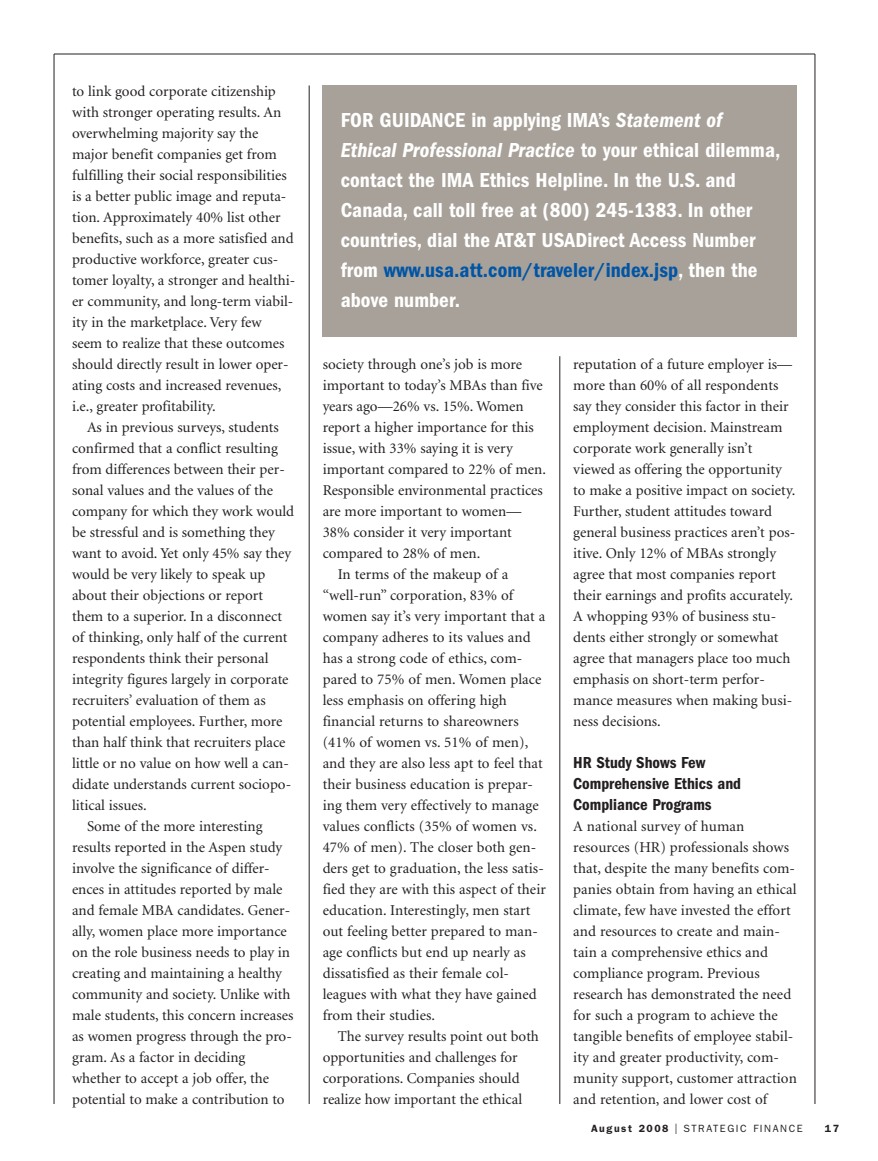
<style>
.page{position:relative;width:878px;height:1161px;background:#fff}
.page>*{position:absolute;margin:0;border:0;box-sizing:border-box;transform-origin:0 0}
.t1{font:600 condensed 21px/30px "Franklin Gothic";letter-spacing:.005em;color:#fff}
.t2{font:600 condensed 16.5px/21px "Franklin Gothic";color:#231f20}
.t3{font:15px/21px "Minion";color:#231f20}
.t4{font:10.5px "Franklin Gothic";letter-spacing:.15em;color:#231f20}
.t5{font:600 10.5px "Franklin Gothic";color:#231f20}
.s1{font-style:italic}
.s2{color:#0155a5}
.s3{font-weight:600}
.s4{font-size:15px}
</style>
<div class="page">
<hr style="left:814px;top:54px;width:1px;height:1050px;background:#231f20">
<hr style="left:54px;top:54px;width:1px;height:1050px;background:#231f20">
<hr style="left:54px;top:54px;width:760px;height:1px;background:#231f20">
<hr style="left:309px;top:86px;width:1px;height:1018px;background:#231f20">
<hr style="left:559px;top:356px;width:1px;height:748px;background:#231f20">
<div style="left:322px;top:86px;width:474px;height:252px;background:#a8a199"></div>
<p class="t3" style="left:72px;top:82px;width:224px">to link good corporate citizenship with stronger operating results. An overwhelming majority say the major benefit companies get from fulfilling their social responsibilities is a better public image and reputa&shy;tion. Approximately 40% list other benefits, such as a more satisfied and productive workforce, greater cus&shy;tomer loyalty, a stronger and healthi&shy;er community, and long-term viabil&shy;ity in the marketplace. Very few seem to realize that these outcomes should directly result in lower oper&shy;ating costs and increased revenues, i.e., greater profitability.</p>
<p class="t3" style="left:87px;top:418px;width:193px">As in previous surveys, students</p>
<p class="t3" style="left:72px;top:439px;width:207px">confirmed that a conflict resulting</p>
<p class="t3" style="left:72px;top:460px;width:214px">from differences between their per-</p>
<p class="t3" style="left:72px;top:481px;width:203px">sonal values and the values of the</p>
<p class="t3" style="left:72px;top:502px;width:224px">company for which they work would</p>
<p class="t3" style="left:72px;top:523px;width:204px">be stressful and is something they</p>
<p class="t3" style="left:72px;top:544px;width:221px">want to avoid. Yet only 45% say they</p>
<p class="t3" style="left:72px;top:565px;width:195px">would be very likely to speak up</p>
<p class="t3" style="left:72px;top:586px;width:193px">about their objections or report</p>
<p class="t3" style="left:72px;top:607px;width:211px">them to a superior. In a disconnect</p>
<p class="t3" style="left:72px;top:628px;width:217px">of thinking, only half of the current</p>
<p class="t3" style="left:72px;top:649px;width:198px">respondents think their personal</p>
<p class="t3" style="left:72px;top:670px;width:218px">integrity figures largely in corporate</p>
<p class="t3" style="left:72px;top:691px;width:195px">recruiters’ evaluation of them as</p>
<p class="t3" style="left:72px;top:712px;width:212px">potential employees. Further, more</p>
<p class="t3" style="left:72px;top:733px;width:215px">than half think that recruiters place</p>
<p class="t3" style="left:72px;top:754px;width:218px">little or no value on how well a can-</p>
<p class="t3" style="left:72px;top:775px;width:221px">didate understands current sociopo-</p>
<p class="t3" style="left:72px;top:796px;width:76px">litical issues.</p>
<p class="t3" style="left:87px;top:817px;width:177px">Some of the more interesting</p>
<p class="t3" style="left:72px;top:838px;width:212px">results reported in the Aspen study</p>
<p class="t3" style="left:72px;top:859px;width:199px">involve the significance of differ-</p>
<p class="t3" style="left:72px;top:880px;width:212px">ences in attitudes reported by male</p>
<p class="t3" style="left:72px;top:901px;width:219px">and female MBA candidates. Gener-</p>
<p class="t3" style="left:72px;top:922px;width:216px">ally, women place more importance</p>
<p class="t3" style="left:72px;top:943px;width:219px">on the role business needs to play in</p>
<p class="t3" style="left:72px;top:964px;width:211px">creating and maintaining a healthy</p>
<p class="t3" style="left:72px;top:985px;width:220px">community and society. Unlike with</p>
<p class="t3" style="left:72px;top:1006px;width:223px">male students, this concern increases</p>
<p class="t3" style="left:72px;top:1027px;width:221px">as women progress through the pro-</p>
<p class="t3" style="left:72px;top:1048px;width:175px">gram. As a factor in deciding</p>
<p class="t3" style="left:72px;top:1069px;width:198px">whether to accept a job offer, the</p>
<p class="t3" style="left:72px;top:1090px;width:214px">potential to make a contribution to</p>
<p class="t1" style="left:340px;top:106px;width:441px">FOR GUIDANCE in applying IMA’s <span class="s1">Statement of Ethical Professional Practice</span> to your ethical dilemma, contact the IMA Ethics Helpline. In the U.S. and Canada, call toll free at (800) 245-1383. In other countries, dial the AT&amp;T USADirect Access Number from <span class="s2">www.usa.att.com/traveler/index.jsp</span>, then the above number.</p>
<p class="t3" style="left:323px;top:355px;width:201px">society through one’s job is more</p>
<p class="t3" style="left:323px;top:376px;width:221px">important to today’s MBAs than five</p>
<p class="t3" style="left:323px;top:397px;width:202px">years ago—26% vs. 15%. Women</p>
<p class="t3" style="left:323px;top:418px;width:213px">report a higher importance for this</p>
<p class="t3" style="left:323px;top:439px;width:191px">issue, with 33% saying it is very</p>
<p class="t3" style="left:323px;top:460px;width:225px">important compared to 22% of men.</p>
<p class="t3" style="left:323px;top:481px;width:222px">Responsible environmental practices</p>
<p class="t3" style="left:323px;top:502px;width:200px">are more important to women—</p>
<p class="t3" style="left:323px;top:523px;width:191px">38% consider it very important</p>
<p class="t3" style="left:323px;top:544px;width:159px">compared to 28% of men.</p>
<p class="t3" style="left:338px;top:565px;width:172px">In terms of the makeup of a</p>
<p class="t3" style="left:323px;top:586px;width:192px">“well-run” corporation, 83% of</p>
<p class="t3" style="left:323px;top:607px;width:224px">women say it’s very important that a</p>
<p class="t3" style="left:323px;top:628px;width:209px">company adheres to its values and</p>
<p class="t3" style="left:323px;top:649px;width:201px">has a strong code of ethics, com-</p>
<p class="t3" style="left:323px;top:670px;width:220px">pared to 75% of men. Women place</p>
<p class="t3" style="left:323px;top:691px;width:186px">less emphasis on offering high</p>
<p class="t3" style="left:323px;top:712px;width:198px">financial returns to shareowners</p>
<p class="t3" style="left:323px;top:733px;width:207px">(41% of women vs. 51% of men),</p>
<p class="t3" style="left:323px;top:754px;width:221px">and they are also less apt to feel that</p>
<p class="t3" style="left:323px;top:775px;width:212px">their business education is prepar-</p>
<p class="t3" style="left:323px;top:796px;width:217px">ing them very effectively to manage</p>
<p class="t3" style="left:323px;top:817px;width:216px">values conflicts (35% of women vs.</p>
<p class="t3" style="left:323px;top:838px;width:215px">47% of men). The closer both gen-</p>
<p class="t3" style="left:323px;top:859px;width:223px">ders get to graduation, the less satis-</p>
<p class="t3" style="left:323px;top:880px;width:225px">fied they are with this aspect of their</p>
<p class="t3" style="left:323px;top:901px;width:209px">education. Interestingly, men start</p>
<p class="t3" style="left:323px;top:922px;width:217px">out feeling better prepared to man-</p>
<p class="t3" style="left:323px;top:943px;width:204px">age conflicts but end up nearly as</p>
<p class="t3" style="left:323px;top:964px;width:188px">dissatisfied as their female col-</p>
<p class="t3" style="left:323px;top:985px;width:215px">leagues with what they have gained</p>
<p class="t3" style="left:323px;top:1006px;width:114px">from their studies.</p>
<p class="t3" style="left:338px;top:1027px;width:203px">The survey results point out both</p>
<p class="t3" style="left:323px;top:1048px;width:197px">opportunities and challenges for</p>
<p class="t3" style="left:323px;top:1069px;width:198px">corporations. Companies should</p>
<p class="t3" style="left:323px;top:1090px;width:201px">realize how important the ethical</p>
<p class="t3" style="left:573px;top:355px;width:223px">reputation of a future employer is— more than 60% of all respondents say they consider this factor in their employment decision. Mainstream corporate work generally isn’t viewed as offering the opportunity to make a positive impact on society.<br>Further, student attitudes toward general business practices aren’t pos&shy;itive. Only 12% of MBAs strongly agree that most companies report their earnings and profits accurately.<br>A whopping 93% of business stu&shy;dents either strongly or somewhat agree that managers place too much emphasis on short-term perfor&shy;mance measures when making busi&shy;ness decisions.</p>
<p class="t2" style="left:573px;top:753px;width:169px">HR Study Shows Few<br>Comprehensive Ethics and<br>Compliance Programs</p>
<p class="t3" style="left:573px;top:817px;width:225px">A national survey of human resources (HR) professionals shows that, despite the many benefits com&shy;panies obtain from having an ethical climate, few have invested the effort and resources to create and main&shy;tain a comprehensive ethics and compliance program. Previous research has demonstrated the need for such a program to achieve the tangible benefits of employee stabil&shy;ity and greater productivity, com&shy;munity support, customer attraction and retention, and lower cost of</p>
<p class="t4" style="left:591px;top:1125px;width:213px"><span class="s3">August 2008</span> <span class="s4">I</span> STRATEGIC FINANCE</p>
<p class="t5" style="left:824px;top:1125px;width:16px">17</p>
</div>
